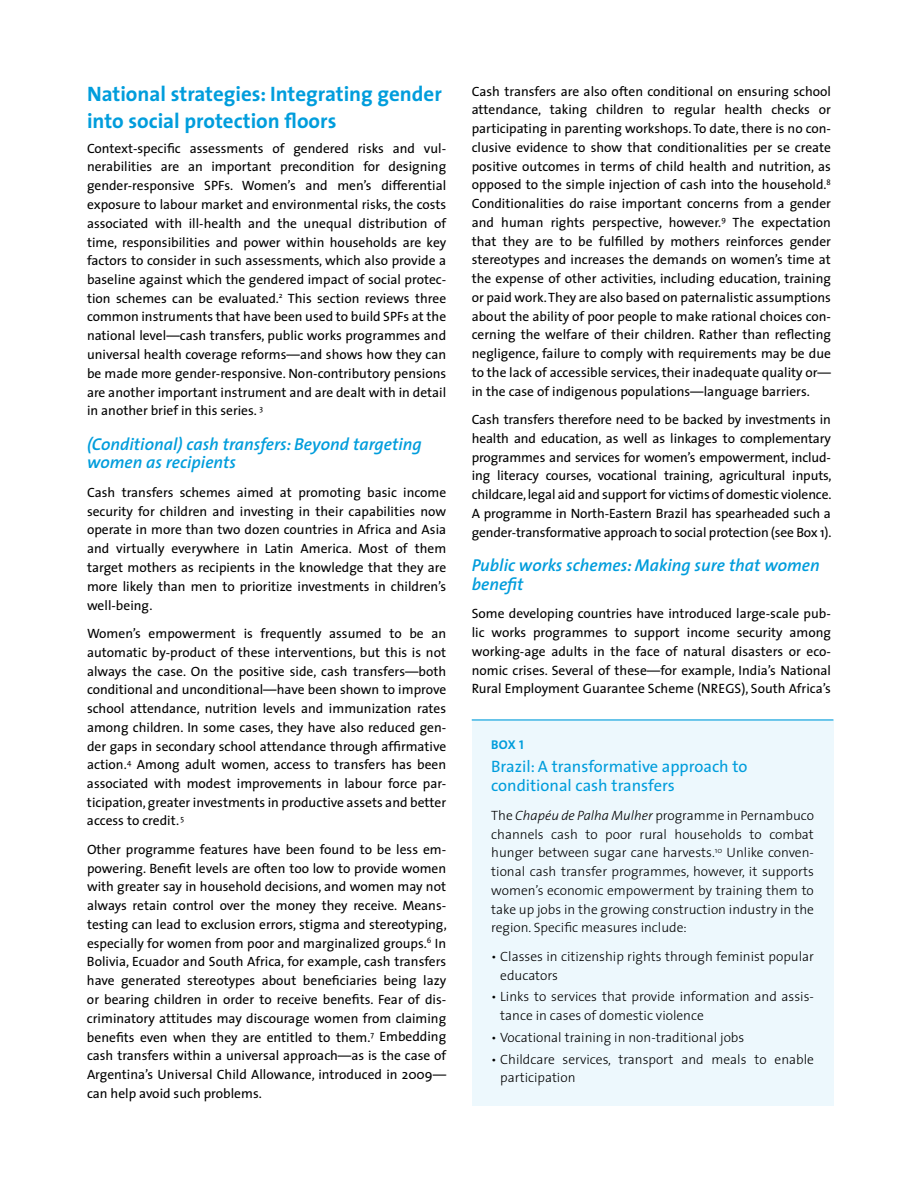
<style>
.page{position:relative;width:918px;height:1188px;background:#fff}
.page>*{position:absolute;margin:0;border:0;box-sizing:border-box;transform-origin:0 0}
.t1{font:700 21px/27px "The Sans";color:#009ddc}
.t2{font:italic 600 17.25px/18.8px "The Sans";color:#009ddc}
.t3{font:16.5px/19.6px "The Sans";color:#009ddc}
.t4{font:13.5px/18.8px "The Sans";color:#000;text-align:justify}
.t5{font:300 13.5px/18.8px "The Sans";color:#000}
.t6{font:12.75px "The Sans Bold Caps";color:#009ddc}
.s1{font-style:italic}
</style>
<div class="page">
<div style="left:472px;top:720px;width:361px;height:386px;background:#edf8fd"></div>
<hr style="left:472px;top:719px;width:361px;height:2px;background:#009ddc">
<h1 class="t1" style="left:87px;top:80px;width:356px">National strategies: Integrating gender into social protection floors</h1>
<p class="t4" style="left:87px;top:138px;width:361px">Context-specific assessments of gendered risks and vul&shy;nerabilities are an important precondition for designing gender-responsive SPFs. Women’s and men’s differential exposure to labour market and environmental risks, the costs associated with ill-health and the unequal distribution of time, responsibilities and power within households are key factors to consider in such assessments, which also provide a baseline against which the gendered impact of social protec&shy;tion schemes can be evaluated.<sup>2</sup> This section reviews three common instruments that have been used to build SPFs at the national level—cash transfers, public works programmes and universal health coverage reforms—and shows how they can be made more gender-responsive. Non-contributory pensions are another important instrument and are dealt with in detail in another brief in this series. <sup>3</sup></p>
<p class="t2" style="left:87px;top:434px;width:336px">(Conditional) cash transfers: Beyond targeting women as recipients</p>
<p class="t4" style="left:87px;top:483px;width:361px">Cash transfers schemes aimed at promoting basic income security for children and investing in their capabilities now operate in more than two dozen countries in Africa and Asia and virtually everywhere in Latin America. Most of them target mothers as recipients in the knowledge that they are more likely than men to prioritize investments in children’s well-being.</p>
<p class="t4" style="left:87px;top:624px;width:361px">Women’s empowerment is frequently assumed to be an automatic by-product of these interventions, but this is not always the case. On the positive side, cash transfers—both conditional and unconditional—have been shown to improve school attendance, nutrition levels and immunization rates among children. In some cases, they have also reduced gen&shy;der gaps in secondary school attendance through affirmative action.<sup>4</sup> Among adult women, access to transfers has been associated with modest improvements in labour force par&shy;ticipation, greater investments in productive assets and better access to credit. <sup>5</sup></p>
<p class="t4" style="left:87px;top:840px;width:361px">Other programme features have been found to be less em&shy;powering. Benefit levels are often too low to provide women with greater say in household decisions, and women may not always retain control over the money they receive. Means&shy;testing can lead to exclusion errors, stigma and stereotyping, especially for women from poor and marginalized groups.<sup>6</sup> In Bolivia, Ecuador and South Africa, for example, cash transfers have generated stereotypes about beneficiaries being lazy or bearing children in order to receive benefits. Fear of dis&shy;criminatory attitudes may discourage women from claiming benefits even when they are entitled to them.<sup>7</sup> Embedding cash transfers within a universal approach—as is the case of Argentina’s Universal Child Allowance, introduced in 2009— can help avoid such problems.</p>
<p class="t4" style="left:472px;top:81px;width:361px">Cash transfers are also often conditional on ensuring school attendance, taking children to regular health checks or participating in parenting workshops. To date, there is no con&shy;clusive evidence to show that conditionalities per se create positive outcomes in terms of child health and nutrition, as opposed to the simple injection of cash into the household.<sup>8<br></sup>Conditionalities do raise important concerns from a gender and human rights perspective, however.<sup>9</sup> The expectation that they are to be fulfilled by mothers reinforces gender stereotypes and increases the demands on women’s time at the expense of other activities, including education, training or paid work. They are also based on paternalistic assumptions about the ability of poor people to make rational choices con&shy;cerning the welfare of their children. Rather than reflecting negligence, failure to comply with requirements may be due to the lack of accessible services, their inadequate quality or— in the case of indigenous populations—language barriers.</p>
<p class="t4" style="left:472px;top:410px;width:361px">Cash transfers therefore need to be backed by investments in health and education, as well as linkages to complementary programmes and services for women’s empowerment, includ&shy;ing literacy courses, vocational training, agricultural inputs, childcare, legal aid and support for victims of domestic violence.<br>A programme in North-Eastern Brazil has spearheaded such a gender-transformative approach to social protection (see Box 1).</p>
<p class="t2" style="left:472px;top:555px;width:350px">Public works schemes: Making sure that women benefit</p>
<p class="t4" style="left:472px;top:604px;width:361px">Some developing countries have introduced large-scale pub&shy;lic works programmes to support income security among working-age adults in the face of natural disasters or eco&shy;nomic crises. Several of these—for example, India’s National Rural Employment Guarantee Scheme (NREGS), South Africa’s</p>
<p class="t6" style="left:491px;top:734px;width:34px">BOX 1</p>
<p class="t3" style="left:491px;top:756px;width:258px">Brazil: A transformative approach to conditional cash transfers</p>
<p class="t5" style="left:491px;top:805px;width:324px;text-align:justify">The <span class="s1">Chapéu de Palha Mulher</span> programme in Pernambuco channels cash to poor rural households to combat hunger between sugar cane harvests.<sup>10</sup> Unlike conven&shy;tional cash transfer programmes, however, it supports women’s economic empowerment by training them to take up jobs in the growing construction industry in the region. Specific measures include:</p>
<p class="t5" style="left:500px;top:946px;width:315px;text-indent:-9px">• Classes in citizenship rights through feminist popular educators</p>
<p class="t5" style="left:500px;top:987px;width:315px;text-indent:-9px">• Links to services that provide information and assis&shy;tance in cases of domestic violence</p>
<p class="t5" style="left:491px;top:1027px;width:255px">• Vocational training in non-traditional jobs</p>
<p class="t5" style="left:500px;top:1049px;width:315px;text-indent:-9px">• Childcare services, transport and meals to enable participation</p>
</div>
